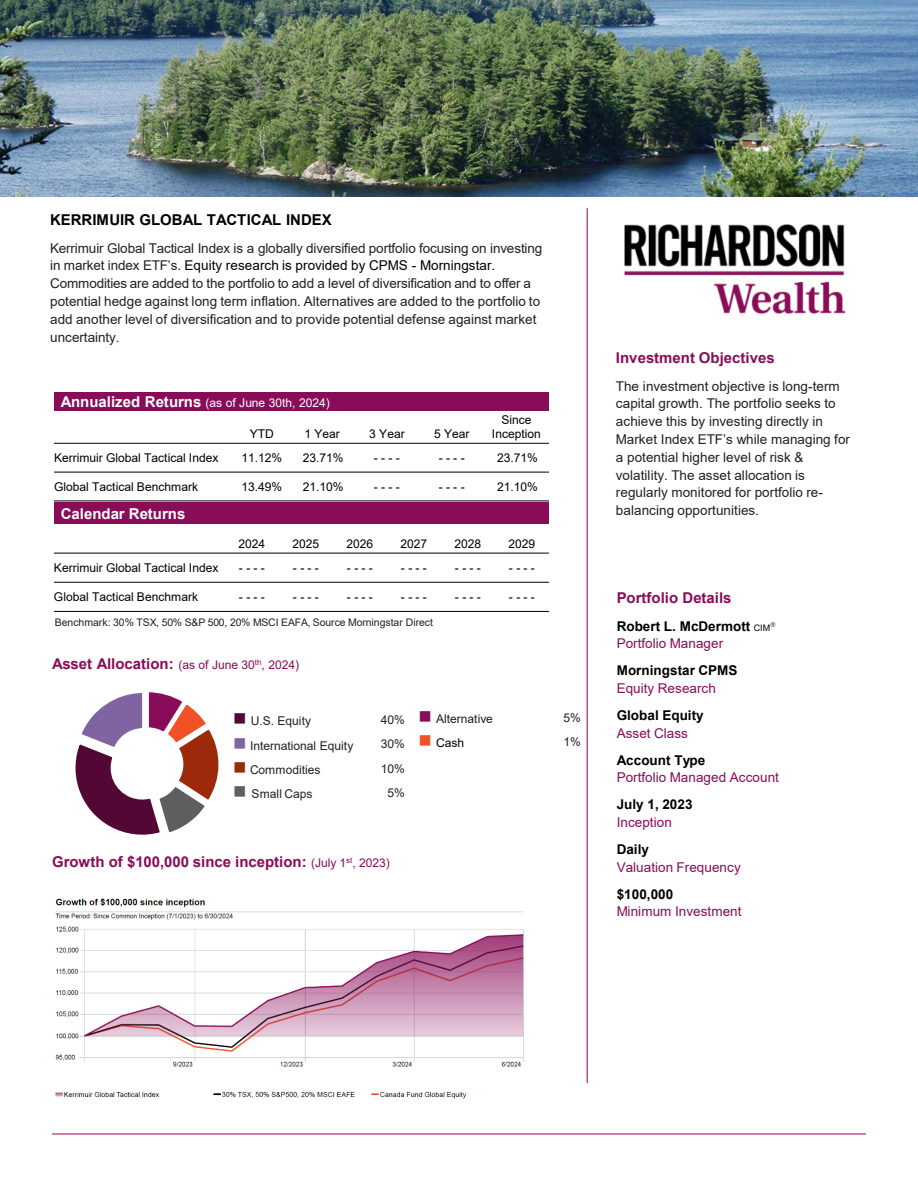
<style>
.page{position:relative;width:918px;height:1188px;background:#fff}
.page>*{position:absolute;margin:0;border:0;box-sizing:border-box;transform-origin:0 0}
.t1{font:700 15px "Arial";color:#890c58}
.t2{font:700 15px "Arial";color:#000}
.t3{font:700 15px "Arial";color:#fff}
.t4{font:13.5px/17.9px "Arial";color:#231f20}
.t5{font:700 13.5px/17.9px "Arial";color:#000}
.t6{font:13.5px/17.9px "Arial";letter-spacing:.005em;color:#890c58}
.t7{font:12px "Arial";letter-spacing:-.005em;color:#000}
.t8{font:12px "Arial";letter-spacing:-.005em;color:#231f20}
.t9{font:12px "Arial";letter-spacing:-.005em;color:#fff}
.t10{font:12px "Arial";letter-spacing:-.005em;color:#890c58}
.t11{font:10.5px "Arial";letter-spacing:-.005em;color:#231f20}
.s1{color:#000}
.s2{font-weight:700;font-size:15px}
.s3{font-weight:400;font-size:9px}
.s4{font-weight:400;color:#890c58}
.s5{font-weight:700;color:#000}
.s6{color:#890c58}
.s7{color:#f05226}
.s8{color:#520735}
.s9{color:#8064a2}
.s10{color:#9c2a0a}
.s11{color:#5d5e5e}
.s12{font-weight:400;font-size:12px}
</style>
<div class="page">
<hr style="left:587px;top:208px;width:1px;height:875px;background:#870051">
<div style="left:54px;top:502px;width:495px;height:22px;background:#890c58"></div>
<hr style="left:54px;top:553px;width:495px;height:1px;background:#000">
<hr style="left:54px;top:582px;width:495px;height:1px;background:#000">
<hr style="left:54px;top:611px;width:495px;height:1px;background:#000">
<svg style="left:75px;top:692px;width:144px;height:143px"></svg>
<div style="left:54px;top:392px;width:495px;height:18px;background:#890c58"></div>
<hr style="left:54px;top:443px;width:495px;height:1px;background:#000">
<hr style="left:54px;top:472px;width:495px;height:1px;background:#000">
<hr style="left:54px;top:501px;width:495px;height:1px;background:#000">
<hr style="left:52px;top:1134px;width:814px;height:1px;background:#890857">
<img style="left:624px;top:224px;width:221px;height:90px">
<img style="left:0;top:0;width:918px;height:197px">
<img style="left:55px;top:898px;width:469px;height:201px">
<p class="t2" style="left:50px;top:210px;width:283px">KERRIMUIR GLOBAL TACTICAL INDEX</p>
<p class="t4" style="left:50px;top:239px;width:494px">Kerrimuir Global Tactical Index is a globally diversified portfolio focusing on investing in market index ETF’s. <span class="s1">Equity research is provided by CPMS - Morningstar.<br></span>Commodities are added to the portfolio to add a level of diversification and to offer a potential hedge against long term inflation. Alternatives are added to the portfolio to add another level of diversification and to provide potential defense against market uncertainty.</p>
<p class="t9" style="left:61px;top:394px;width:270px"><span class="s2">Annualized Returns</span> (as of June 30th, 2024)</p>
<p class="t7" style="left:250px;top:426px;width:26px">YTD</p>
<p class="t7" style="left:304px;top:426px;width:37px">1 Year</p>
<p class="t7" style="left:369px;top:426px;width:37px">3 Year</p>
<p class="t7" style="left:434px;top:426px;width:37px">5 Year</p>
<p class="t7" style="left:501px;top:412px;width:32px">Since</p>
<p class="t7" style="left:492px;top:426px;width:50px">Inception</p>
<p class="t7" style="left:54px;top:450px;width:166px">Kerrimuir Global Tactical Index</p>
<p class="t7" style="left:241px;top:450px;width:42px">11.12%</p>
<p class="t7" style="left:303px;top:450px;width:42px">23.71%</p>
<p class="t7" style="left:374px;top:450px;width:27px">----</p>
<p class="t7" style="left:439px;top:450px;width:27px">----</p>
<p class="t7" style="left:497px;top:450px;width:42px">23.71%</p>
<p class="t7" style="left:54px;top:479px;width:146px">Global Tactical Benchmark</p>
<p class="t7" style="left:241px;top:479px;width:42px">13.49%</p>
<p class="t7" style="left:303px;top:479px;width:42px">21.10%</p>
<p class="t7" style="left:374px;top:479px;width:27px">----</p>
<p class="t7" style="left:439px;top:479px;width:27px">----</p>
<p class="t7" style="left:497px;top:479px;width:42px">21.10%</p>
<p class="t1" style="left:616px;top:348px;width:160px">Investment Objectives</p>
<p class="t4" style="left:616px;top:377px;width:236px">The investment objective is long-term capital growth. The portfolio seeks to achieve this by investing directly in Market Index ETF’s while managing for a potential higher level of risk &amp; volatility. The asset allocation is regularly monitored for portfolio re-</p>
<p class="t3" style="left:61px;top:503px;width:126px">Calendar Returns</p>
<p class="t4" style="left:616px;top:502px;width:145px">balancing opportunities.</p>
<p class="t7" style="left:239px;top:536px;width:28px">2024</p>
<p class="t7" style="left:293px;top:536px;width:28px">2025</p>
<p class="t7" style="left:347px;top:536px;width:28px">2026</p>
<p class="t7" style="left:401px;top:536px;width:28px">2027</p>
<p class="t7" style="left:455px;top:536px;width:28px">2028</p>
<p class="t7" style="left:509px;top:536px;width:28px">2029</p>
<p class="t7" style="left:54px;top:560px;width:166px">Kerrimuir Global Tactical Index</p>
<p class="t7" style="left:239px;top:560px;width:27px">----</p>
<p class="t7" style="left:293px;top:560px;width:27px">----</p>
<p class="t7" style="left:347px;top:560px;width:27px">----</p>
<p class="t7" style="left:401px;top:560px;width:27px">----</p>
<p class="t7" style="left:455px;top:560px;width:27px">----</p>
<p class="t7" style="left:509px;top:560px;width:27px">----</p>
<p class="t7" style="left:54px;top:589px;width:146px">Global Tactical Benchmark</p>
<p class="t7" style="left:239px;top:589px;width:27px">----</p>
<p class="t7" style="left:293px;top:589px;width:27px">----</p>
<p class="t7" style="left:347px;top:589px;width:27px">----</p>
<p class="t7" style="left:401px;top:589px;width:27px">----</p>
<p class="t7" style="left:455px;top:589px;width:27px">----</p>
<p class="t7" style="left:509px;top:589px;width:27px">----</p>
<p class="t1" style="left:617px;top:588px;width:116px">Portfolio Details</p>
<p class="t5" style="left:617px;top:617px;width:161px">Robert L. McDermott <span class="s3">CIM</span>➔<br><span class="s4">Portfolio Manager</span></p>
<p class="t5" style="left:617px;top:662px;width:122px">Morningstar CPMS<br><span class="s4">Equity Research</span></p>
<p class="t5" style="left:617px;top:706px;width:89px">Global Equity<br><span class="s4">Asset Class</span></p>
<p class="t6" style="left:617px;top:751px;width:164px"><span class="s5">Account Type<br></span>Portfolio Managed Account</p>
<p class="t5" style="left:617px;top:796px;width:77px">July 1, 2023<br><span class="s4">Inception</span></p>
<p class="t6" style="left:617px;top:840px;width:126px"><span class="s5">Daily<br></span>Valuation Frequency</p>
<p class="t6" style="left:617px;top:885px;width:126px"><span class="s5">$100,000<br></span>Minimum Investment</p>
<p class="t11" style="left:55px;top:615px;width:380px">Benchmark: 30% TSX, 50% S&amp;P 500, 20% MSCI EAFA, Source Morningstar Direct</p>
<p class="t10" style="left:52px;top:656px;width:249px"><span class="s2">Asset Allocation:</span> (as of June 30<sup>th</sup>, 2024)</p>
<p class="t8" style="left:418px;top:711px;width:76px"><span class="s6">■</span> Alternative</p>
<p class="t8" style="left:564px;top:710px;width:19px">5%</p>
<p class="t7" style="left:418px;top:735px;width:47px"><span class="s7">■</span> Cash</p>
<p class="t8" style="left:564px;top:733px;width:19px">1%</p>
<p class="t8" style="left:233px;top:713px;width:80px"><span class="s8">■</span> U.S. Equity</p>
<p class="t8" style="left:381px;top:712px;width:26px">40%</p>
<p class="t8" style="left:233px;top:737px;width:122px"><span class="s9">■</span> International Equity</p>
<p class="t8" style="left:381px;top:736px;width:26px">30%</p>
<p class="t8" style="left:233px;top:761px;width:89px"><span class="s10">■</span> Commodities</p>
<p class="t8" style="left:381px;top:760px;width:26px">10%</p>
<p class="t8" style="left:233px;top:786px;width:81px"><span class="s11">■</span> Small Caps</p>
<p class="t8" style="left:387px;top:784px;width:19px">5%</p>
<p class="t1" style="left:52px;top:851px;width:339px">Growth of $100,000 since inception: <span class="s12">(July 1</span><sup>st</sup><span class="s12">, 2023)</span></p>
</div>
